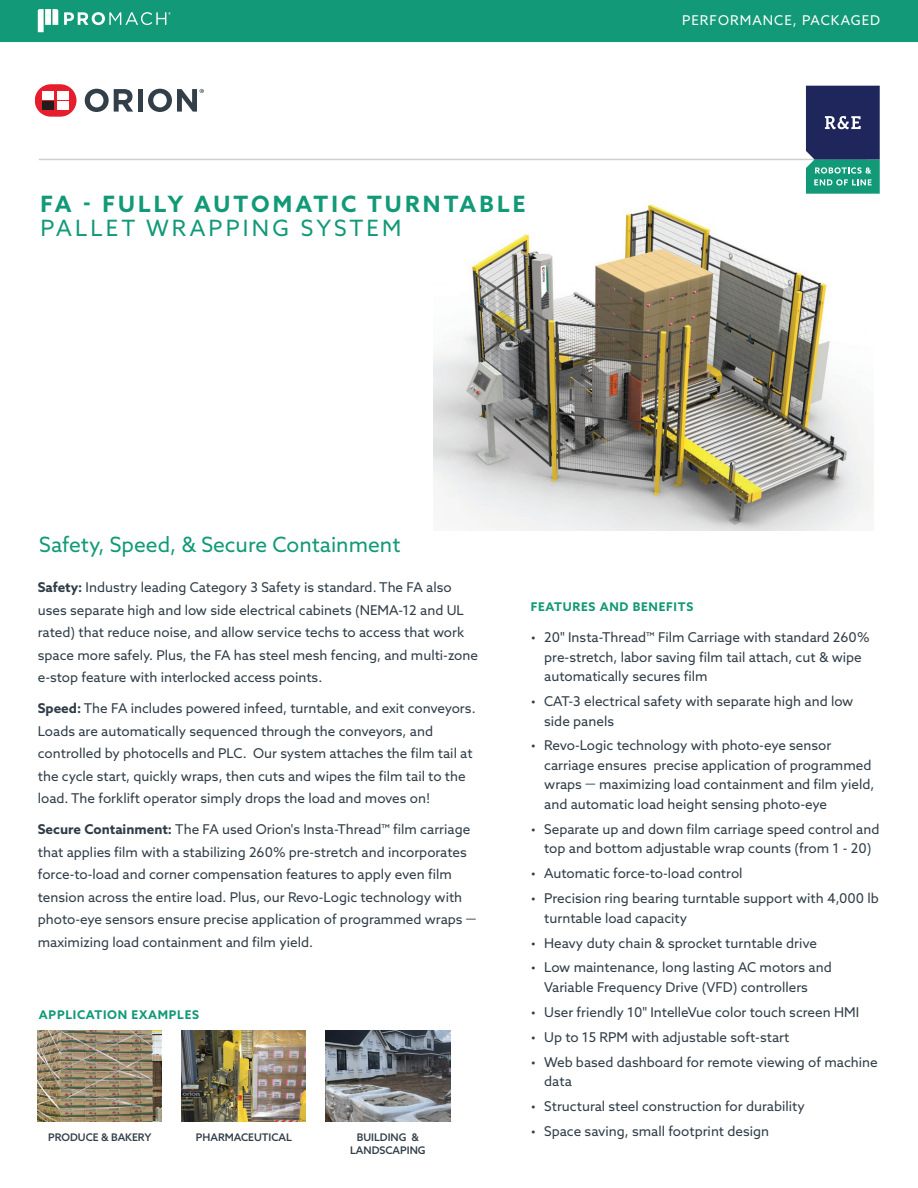
<style>
.page{position:relative;width:918px;height:1188px;background:#fff}
.page>*{position:absolute;margin:0;border:0;box-sizing:border-box;transform-origin:0 0}
.t1{font:700 22.5px "Azo Sans";letter-spacing:.14em;color:#129977}
.t2{font:22.5px "Azo Sans";letter-spacing:.14em;color:#129977}
.t3{font:21px "Azo Sans";color:#129977}
.t4{font:13.5px/22.5px "Azo Sans";color:#303d48}
.t5{font:13.5px "Azo Sans";letter-spacing:.075em;color:#fff}
.t6{font:700 12px "Azo Sans";letter-spacing:.06em;color:#129977}
.t7{font:500 10.5px/12.6px "Azo Sans";color:#303d48;text-align:center}
.s1{font-weight:700}
</style>
<div class="page">
<img style="left:433px;top:204px;width:440px;height:327px">
<svg style="left:85px;top:89px;width:48px;height:23px"></svg>
<div style="left:138px;top:89px;width:5px;height:23px;background:#323e48"></div>
<svg style="left:148px;top:89px;width:56px;height:23px"></svg>
<svg style="left:36px;top:84px;width:41px;height:33px"></svg>
<div style="left:42px;top:102px;width:12px;height:8px;background:#211d1e"></div>
<div style="left:42px;top:91px;width:12px;height:8px;background:#fff"></div>
<div style="left:57px;top:102px;width:11px;height:8px;background:#fff"></div>
<div style="left:57px;top:91px;width:11px;height:8px;background:#fff"></div>
<hr style="left:39px;top:159px;width:828px;height:1px;background:#d0cfcd">
<svg style="left:806px;top:86px;width:74px;height:108px;background:#2e5770"></svg>
<img style="left:37px;top:1030px;width:125px;height:91px">
<img style="left:182px;top:1031px;width:124px;height:90px">
<img style="left:326px;top:1030px;width:125px;height:91px">
<div style="left:0;top:0;width:918px;height:42px;background:#129977"></div>
<h1 class="t1" style="left:40px;top:189px;width:486px">FA - FULLY AUTOMATIC TURNTABLE</h1>
<h1 class="t2" style="left:40px;top:213px;width:362px">PALLET WRAPPING SYSTEM</h1>
<h2 class="t3" style="left:39px;top:531px;width:363px">Safety, Speed, &amp; Secure Containment</h2>
<p class="t5" style="left:682px;top:11px;width:200px">PERFORMANCE, PACKAGED</p>
<p class="t4" style="left:38px;top:576px;width:442px"><span class="s1">Safety:</span> Industry leading Category 3 Safety is standard. The FA also uses separate high and low side electrical cabinets (NEMA-12 and UL rated) that reduce noise, and allow service techs to access that work space more safely. Plus, the FA has steel mesh fencing, and multi-zone e-stop feature with interlocked access points.</p>
<p class="t4" style="left:38px;top:697px;width:439px"><span class="s1">Speed:</span> The FA includes powered infeed, turntable, and exit conveyors.<br>Loads are automatically sequenced through the conveyors, and controlled by photocells and PLC. Our system attaches the film tail at the cycle start, quickly wraps, then cuts and wipes the film tail to the load. The forklift operator simply drops the load and moves on!</p>
<p class="t4" style="left:38px;top:818px;width:440px"><span class="s1">Secure Containment:</span> The FA used Orion's Insta-Thread™ film carriage that applies film with a stabilizing 260% pre-stretch and incorporates force-to-load and corner compensation features to apply even film tension across the entire load. Plus, our Revo-Logic technology with photo-eye sensors ensure precise application of programmed wraps — maximizing load containment and film yield.</p>
<p class="t6" style="left:39px;top:1007px;width:162px">APPLICATION EXAMPLES</p>
<p class="t7" style="left:48px;top:1131px;width:105px">PRODUCE &amp; BAKERY</p>
<p class="t7" style="left:196px;top:1131px;width:98px">PHARMACEUTICAL</p>
<p class="t7" style="left:350px;top:1131px;width:77px">BUILDING &amp;<br>LANDSCAPING</p>
<p class="t6" style="left:531px;top:599px;width:164px">FEATURES AND BENEFITS</p>
<p class="t4" style="left:544px;top:627px;width:327px;line-height:19.5px;text-indent:-14px">• 20" Insta-Thread™ Film Carriage with standard 260% pre-stretch, labor saving film tail attach, cut &amp; wipe automatically secures film</p>
<p class="t4" style="left:544px;top:691px;width:311px;line-height:19.5px;text-indent:-14px">• CAT-3 electrical safety with separate high and low side panels</p>
<p class="t4" style="left:544px;top:736px;width:332px;line-height:19.5px;text-indent:-14px">• Revo-Logic technology with photo-eye sensor carriage ensures precise application of programmed wraps — maximizing load containment and film yield, and automatic load height sensing photo-eye</p>
<p class="t4" style="left:531px;top:819px;width:350px;line-height:19.5px;text-align:center">• Separate up and down film carriage speed control and top and bottom adjustable wrap counts (from 1 - 20)</p>
<p class="t4" style="left:531px;top:862px;width:213px">• Automatic force-to-load control</p>
<p class="t4" style="left:544px;top:888px;width:336px;line-height:19.5px;text-indent:-14px">• Precision ring bearing turntable support with 4,000 lb turntable load capacity</p>
<p class="t4" style="left:531px;top:931px;width:288px">• Heavy duty chain &amp; sprocket turntable drive</p>
<p class="t4" style="left:544px;top:958px;width:289px;line-height:19.5px;text-indent:-14px">• Low maintenance, long lasting AC motors and<br>Variable Frequency Drive (VFD) controllers</p>
<p class="t4" style="left:531px;top:1001px;width:330px">• User friendly 10" IntelleVue color touch screen HMI</p>
<p class="t4" style="left:531px;top:1025px;width:260px">• Up to 15 RPM with adjustable soft-start</p>
<p class="t4" style="left:544px;top:1052px;width:335px;line-height:19.5px;text-indent:-14px">• Web based dashboard for remote viewing of machine data</p>
<p class="t4" style="left:531px;top:1095px;width:276px">• Structural steel construction for durability</p>
<p class="t4" style="left:531px;top:1120px;width:240px">• Space saving, small footprint design</p>
</div>
